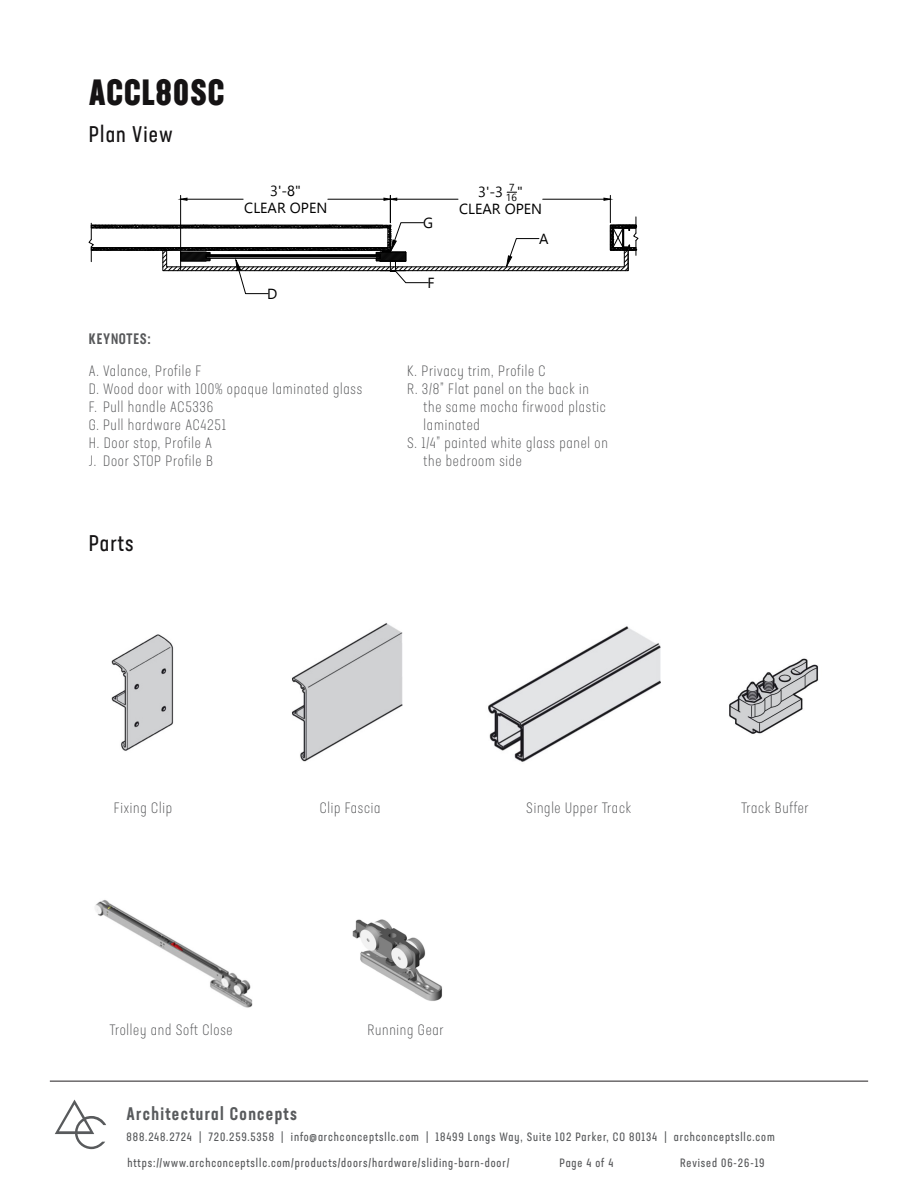
<style>
.page{position:relative;width:918px;height:1188px;background:#fff}
.page>*{position:absolute;margin:0;border:0;box-sizing:border-box;transform-origin:0 0}
.t1{font:700 36px "Neusa Next Pro Compact";letter-spacing:.025em;color:#151314}
.t2{font:22.5px "Neusa Next Pro Compact";letter-spacing:.05em;color:#151314}
.t3{font:500 18px "Neusa Next Pro Compact";letter-spacing:.075em;color:#585a5c}
.Body_Copy_Descriptio{font:300 15px/18px "Neusa Next Pro Compact";letter-spacing:.05em;color:#57585a}
.Body_Copy_Descriptio-2{font:500 15px "Neusa Next Std Compact";letter-spacing:.05em;color:#57585a}
.t4{font:14.55px/17.2px "Nirmala UI";color:#000;text-align:center}
.t5{font:12px "Neusa Next Pro Compact";letter-spacing:.075em;color:#585a5c}
.t6{font:12px "Neusa Next Pro Compact";letter-spacing:.075em;color:#57585a}
.t7{font:10.2px "Nirmala UI";color:#000}
</style>
<div class="page">
<svg style="left:55px;top:1100px;width:51px;height:49px"></svg>
<hr style="left:50px;top:1081px;width:818px;height:1px;background:#231f20">
<svg style="left:89px;top:192px;width:550px;height:102px"></svg>
<img style="left:111px;top:634px;width:63px;height:117px">
<img style="left:488px;top:626px;width:172px;height:136px">
<img style="left:729px;top:658px;width:90px;height:76px">
<img style="left:95px;top:900px;width:158px;height:108px">
<img style="left:292px;top:623px;width:111px;height:139px">
<img style="left:352px;top:919px;width:90px;height:82px">
<p class="t1" style="left:89px;top:69px;width:137px">ACCL80SC</p>
<p class="t2" style="left:89px;top:121px;width:85px">Plan View</p>
<p class="t4" style="left:244px;top:181px;width:85px">3'-8"<br>CLEAR OPEN</p>
<p class="t4" style="left:267px;top:284px;width:12px">D</p>
<p class="Body_Copy_Descriptio-2" style="left:89px;top:330px;width:64px">KEYNOTES:</p>
<p class="Body_Copy_Descriptio" style="left:89px;top:361px;width:114px">A. Valance, Profile F</p>
<p class="Body_Copy_Descriptio" style="left:89px;top:379px;width:275px">D. Wood door with 100% opaque laminated glass</p>
<p class="Body_Copy_Descriptio" style="left:89px;top:397px;width:126px">F. Pull handle AC5336</p>
<p class="Body_Copy_Descriptio" style="left:89px;top:415px;width:139px">G. Pull hardware AC4251</p>
<p class="Body_Copy_Descriptio" style="left:89px;top:433px;width:125px">H. Door stop, Profile A</p>
<p class="Body_Copy_Descriptio" style="left:89px;top:451px;width:126px">J. Door STOP Profile B</p>
<p class="t2" style="left:89px;top:529px;width:46px">Parts</p>
<p class="t4" style="left:423px;top:213px;width:12px">G</p>
<p class="t4" style="left:427px;top:273px;width:9px">F</p>
<p class="t4" style="left:478px;top:183px;width:38px">3'-3 <sup>7</sup></p>
<p class="t7" style="left:506px;top:189px;width:18px">16<sup>"</sup></p>
<p class="t4" style="left:459px;top:200px;width:85px">CLEAR OPEN</p>
<p class="t4" style="left:539px;top:229px;width:11px">A</p>
<p class="Body_Copy_Descriptio" style="left:407px;top:362px;width:140px">K. Privacy trim, Profile C</p>
<p class="Body_Copy_Descriptio" style="left:424px;top:380px;width:184px;text-indent:-16px">R. 3/8” Flat panel on the back in the same mocha firwood plastic laminated</p>
<p class="Body_Copy_Descriptio" style="left:424px;top:434px;width:186px;text-indent:-16px">S. 1/4” painted white glass panel on the bedroom side</p>
<p class="Body_Copy_Descriptio" style="left:114px;top:799px;width:60px">Fixing Clip</p>
<p class="Body_Copy_Descriptio" style="left:526px;top:799px;width:107px">Single Upper Track</p>
<p class="Body_Copy_Descriptio" style="left:741px;top:799px;width:69px">Track Buffer</p>
<p class="Body_Copy_Descriptio" style="left:320px;top:799px;width:62px">Clip Fascia</p>
<p class="Body_Copy_Descriptio" style="left:110px;top:1021px;width:124px">Trolley and Soft Close</p>
<p class="Body_Copy_Descriptio" style="left:367px;top:1021px;width:78px">Running Gear</p>
<p class="t3" style="left:127px;top:1103px;width:172px">Architectural Concepts</p>
<p class="t5" style="left:127px;top:1130px;width:650px">888.248.2724 | 720.259.5358 | info@archconceptsllc.com | 18499 Longs Way, Suite 102 Parker, CO 80134 | archconceptsllc.com</p>
<p class="t6" style="left:128px;top:1156px;width:383px">https://www.archconceptsllc.com/products/doors/hardware/sliding-barn-door/</p>
<p class="t6" style="left:560px;top:1156px;width:55px">Page 4 of 4</p>
<p class="t6" style="left:680px;top:1156px;width:86px">Revised 06-26-19</p>
</div>
